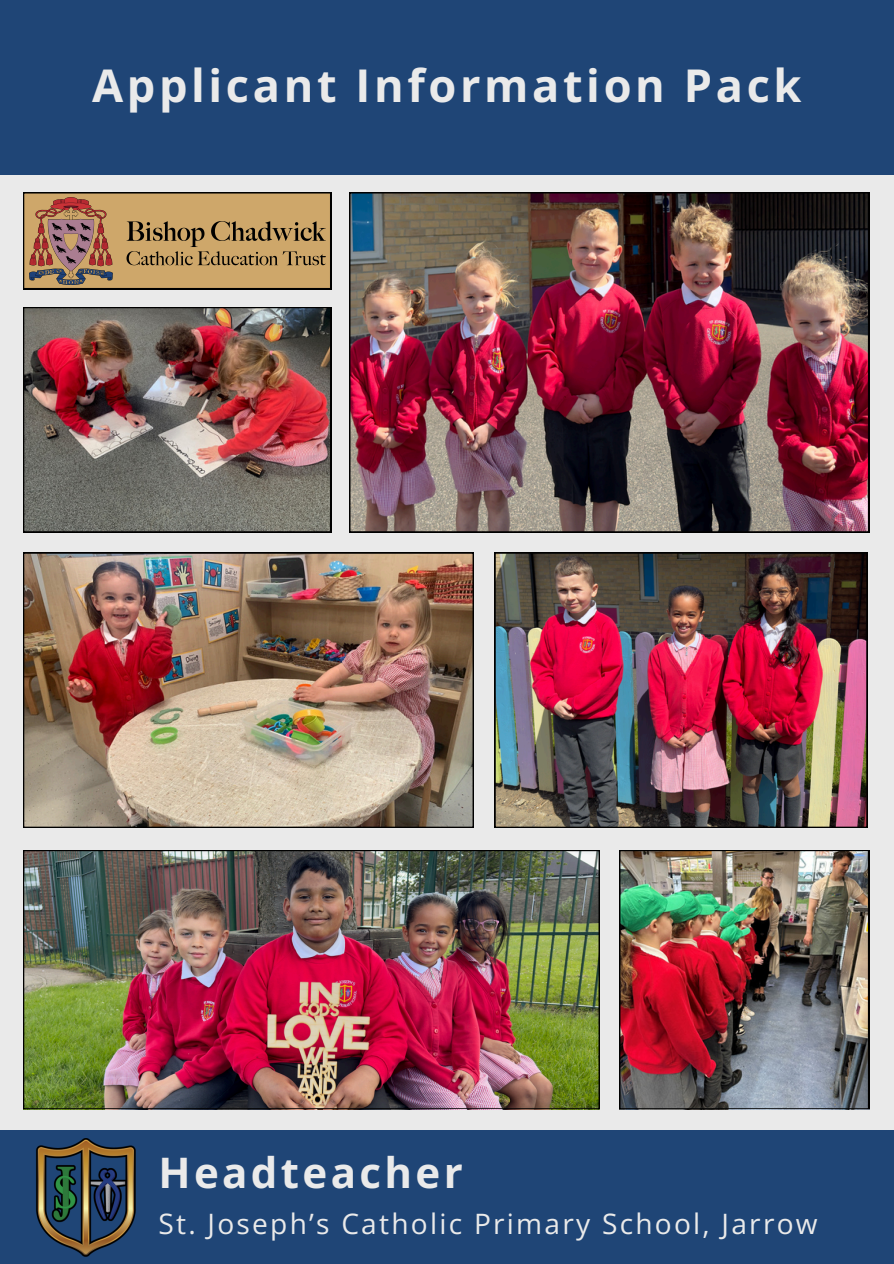
<style>
.page{position:relative;width:894px;height:1264px;background:#fff}
.page>*{position:absolute;margin:0;border:0;box-sizing:border-box;transform-origin:0 0}
.t1{font:700 45.15px "Open Sans";letter-spacing:.08em;color:#eaeaea}
.t2{font:700 42px "Open Sans";letter-spacing:.08em;color:#eaeaea}
.t3{font:28.05px "Open Sans";letter-spacing:.08em;color:#eaeaea}
</style>
<div class="page">
<div style="left:0;top:0;width:893px;height:1263px;background:#eaeaea"></div>
<div style="left:0;top:0;width:893px;height:174px;background:#1f4576"></div>
<div style="left:0;top:1130px;width:893px;height:133px;background:#1f4576"></div>
<img style="left:36px;top:1138px;width:100px;height:119px">
<svg style="left:23px;top:192px;width:308px;height:97px;background:#9a7d4f"></svg>
<img style="left:29px;top:197px;width:296px;height:87px">
<img style="left:23px;top:307px;width:308px;height:225px">
<img style="left:349px;top:192px;width:519px;height:340px">
<img style="left:23px;top:552px;width:450px;height:275px">
<img style="left:494px;top:552px;width:373px;height:275px">
<img style="left:23px;top:850px;width:576px;height:258px">
<img style="left:619px;top:850px;width:249px;height:258px">
<p class="t1" style="left:92px;top:53px;width:710px">Applicant Information Pack</p>
<p class="t2" style="left:158px;top:1142px;width:306px">Headteacher</p>
<h1 class="t3" style="left:158px;top:1203px;width:660px">St. Joseph’s Catholic Primary School, Jarrow</h1>
</div>
